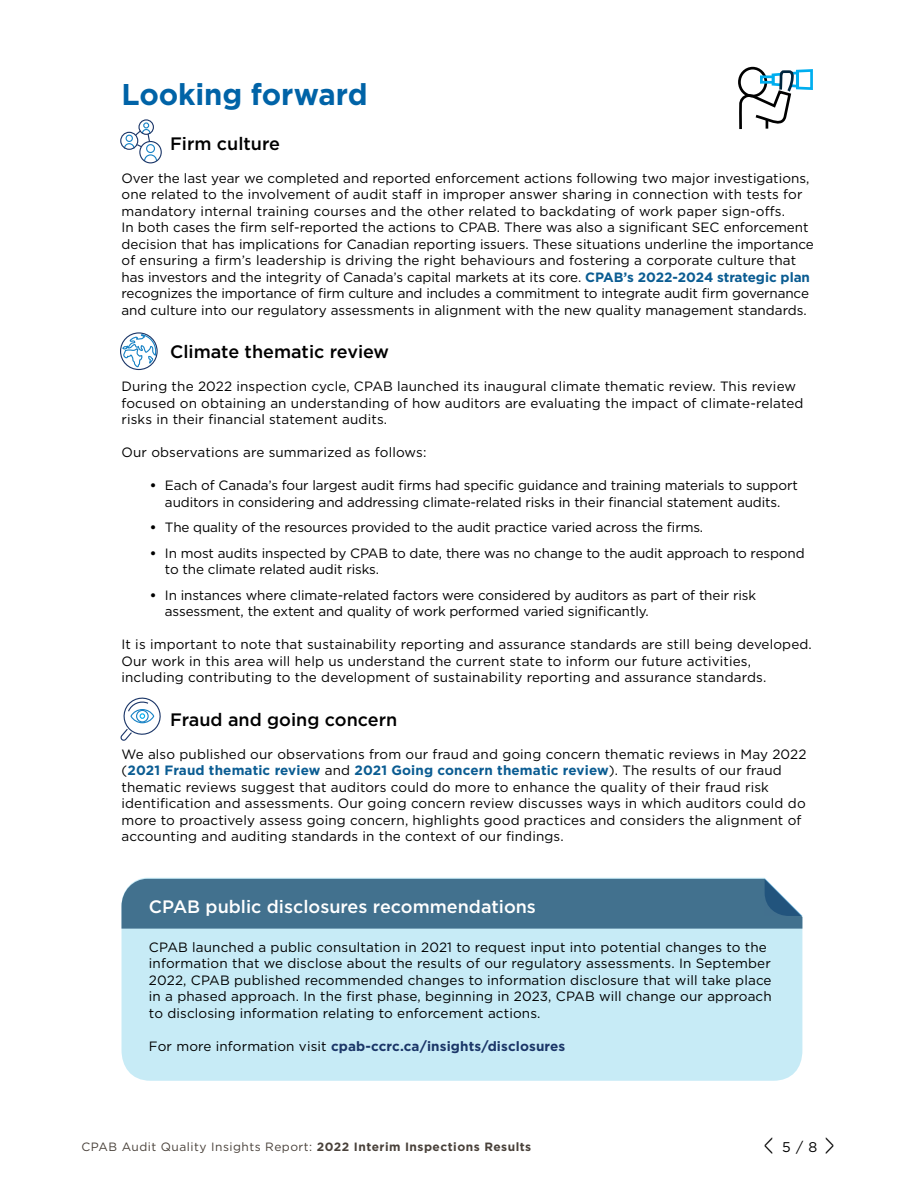
<style>
.page{position:relative;width:918px;height:1188px;background:#fff}
.page>*{position:absolute;margin:0;border:0;box-sizing:border-box;transform-origin:0 0}
.t1{font:300 32.25px "Gotham";color:#000;scale:.5 1}
.t2{font:700 30px "Gotham";letter-spacing:-.005em;color:#0063a7}
.t3{font:500 18px "Gotham";color:#000}
.t4{font:500 18px "Gotham";color:#fff}
.t5{font:14.1px "Gotham";color:#000}
.t6{font:13.5px/16.5px "Gotham";letter-spacing:.005em;color:#000}
.t7{font:700 13.5px "Gotham";letter-spacing:.01em;color:#1b3668}
.t8{font:12px "Gotham";letter-spacing:.04em;color:#49413a}
.s1{font-weight:700;color:#0a5c92}
.s2{font-weight:700}
.s3{font-weight:400;color:#000}
</style>
<div class="page">
<div style="left:122px;top:929px;width:680px;height:152px;background:#c7ebf6"></div>
<div style="left:120px;top:132px;width:18px;height:18px;border:1px solid #1b3668;border-radius:50%"></div>
<div style="left:138px;top:119px;width:16px;height:16px;border:1px solid #1b3668;border-radius:50%"></div>
<div style="left:139px;top:141px;width:23px;height:22px;border:1px solid #1b3668;border-radius:50%"></div>
<svg style="left:123px;top:122px;width:35px;height:40px"></svg>
<div style="left:120px;top:332px;width:38px;height:38px;border:1px solid #1b3668;border-radius:50%"></div>
<svg style="left:122px;top:333px;width:35px;height:38px"></svg>
<svg style="left:120px;top:697px;width:41px;height:44px"></svg>
<svg style="left:122px;top:878px;width:680px;height:51px;background:#487692"></svg>
<div style="left:738px;top:67px;width:29px;height:30px;border:3px solid #000;border-radius:50%"></div>
<svg style="left:738px;top:68px;width:75px;height:62px"></svg>
<h2 class="t2" style="left:122px;top:74px;width:248px">Looking forward</h2>
<h3 class="t3" style="left:170px;top:131px;width:111px">Firm culture</h3>
<p class="t6" style="left:121px;top:169px;width:694px">Over the last year we completed and reported enforcement actions following two major investigations, one related to the involvement of audit staff in improper answer sharing in connection with tests for mandatory internal training courses and the other related to backdating of work paper sign-offs.<br>In both cases the firm self-reported the actions to CPAB. There was also a significant SEC enforcement decision that has implications for Canadian reporting issuers. These situations underline the importance of ensuring a firm’s leadership is driving the right behaviours and fostering a corporate culture that has investors and the integrity of Canada’s capital markets at its core. <span class="s1">CPAB’s 2022-2024 strategic plan </span>recognizes the importance of firm culture and includes a commitment to integrate audit firm governance and culture into our regulatory assessments in alignment with the new quality management standards.</p>
<h3 class="t3" style="left:170px;top:340px;width:221px">Climate thematic review</h3>
<p class="t6" style="left:122px;top:378px;width:684px">During the 2022 inspection cycle, CPAB launched its inaugural climate thematic review. This review focused on obtaining an understanding of how auditors are evaluating the impact of climate-related risks in their financial statement audits.</p>
<p class="t6" style="left:122px;top:444px;width:306px">Our observations are summarized as follows:</p>
<p class="t6" style="left:150px;top:477px;width:649px;text-align:center"><span class="s2">•</span> Each of Canada’s four largest audit firms had specific guidance and training materials to support auditors in considering and addressing climate-related risks in their financial statement audits.</p>
<p class="t6" style="left:150px;top:519px;width:555px"><span class="s2">•</span> The quality of the resources provided to the audit practice varied across the firms.</p>
<p class="t6" style="left:165px;top:544px;width:641px;text-indent:-15px"><span class="s2">•</span> In most audits inspected by CPAB to date, there was no change to the audit approach to respond to the climate related audit risks.</p>
<p class="t6" style="left:165px;top:586px;width:593px;text-indent:-15px"><span class="s2">•</span> In instances where climate-related factors were considered by auditors as part of their risk assessment, the extent and quality of work performed varied significantly.</p>
<p class="t6" style="left:121px;top:636px;width:692px">It is important to note that sustainability reporting and assurance standards are still being developed.<br>Our work in this area will help us understand the current state to inform our future activities, including contributing to the development of sustainability reporting and assurance standards.</p>
<h3 class="t3" style="left:170px;top:707px;width:229px">Fraud and going concern</h3>
<p class="t6" style="left:122px;top:745px;width:687px">We also published our observations from our fraud and going concern thematic reviews in May 2022 (<span class="s1">2021 Fraud thematic review</span> and <span class="s1">2021 Going concern thematic review</span>). The results of our fraud thematic reviews suggest that auditors could do more to enhance the quality of their fraud risk identification and assessments. Our going concern review discusses ways in which auditors could do more to proactively assess going concern, highlights good practices and considers the alignment of accounting and auditing standards in the context of our findings.</p>
<h3 class="t4" style="left:149px;top:894px;width:389px">CPAB public disclosures recommendations</h3>
<p class="t6" style="left:149px;top:938px;width:624px">CPAB launched a public consultation in 2021 to request input into potential changes to the information that we disclose about the results of our regulatory assessments. In September 2022, CPAB published recommended changes to information disclosure that will take place in a phased approach. In the first phase, beginning in 2023, CPAB will change our approach to disclosing information relating to enforcement actions.</p>
<p class="t7" style="left:149px;top:1037px;width:418px"><span class="s3">For more information visit</span> cpab-ccrc.ca/insights/disclosures</p>
<p class="t8" style="left:82px;top:1139px;width:451px">CPAB Audit Quality Insights Report: <span class="s2">2022 Interim Inspections Results</span></p>
<h1 class="t1" style="left:764px;top:1125px;width:21px">&lt;</h1>
<p class="t5" style="left:782px;top:1138px;width:37px">5 / 8</p>
</div>
